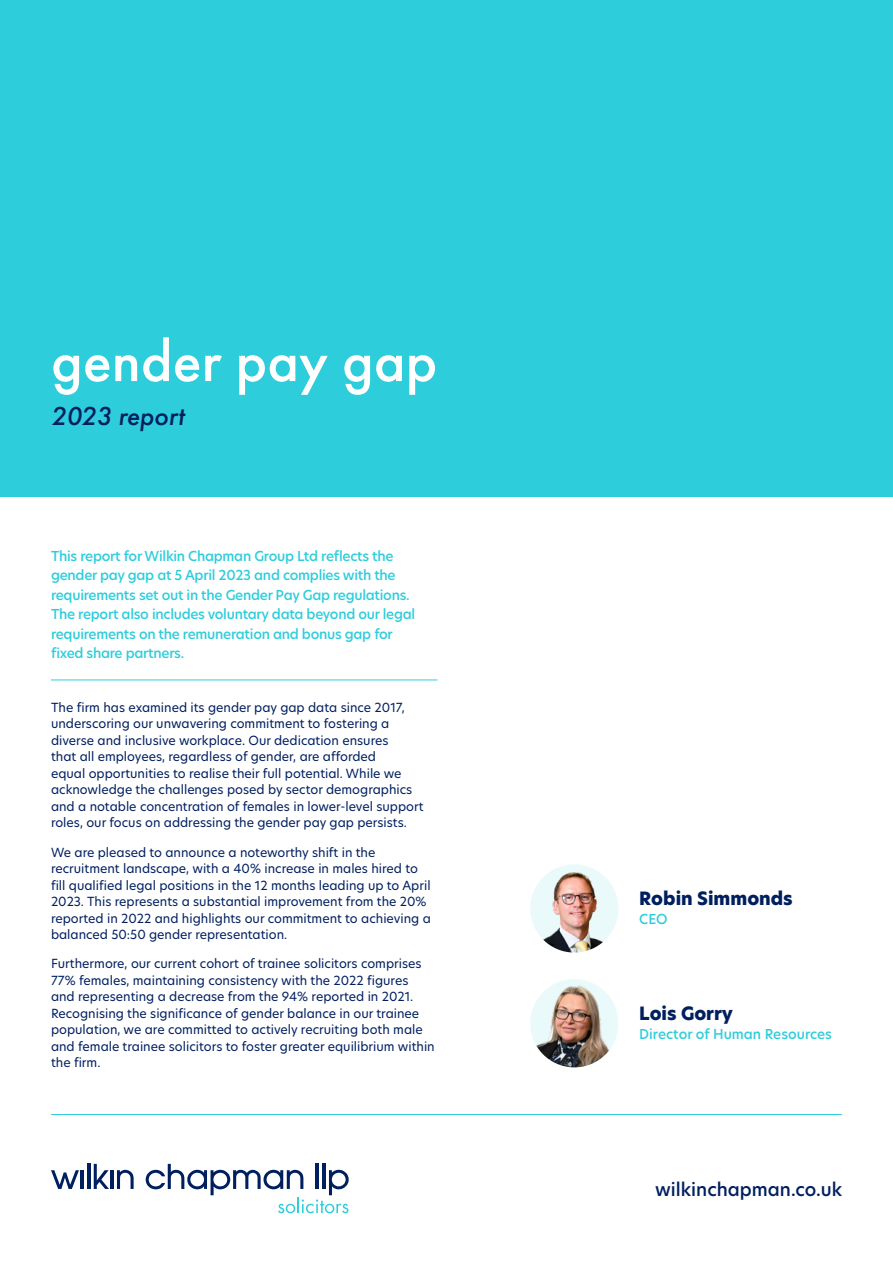
<style>
.page{position:relative;width:893px;height:1263px;background:#fff}
.page>*{position:absolute;margin:0;border:0;box-sizing:border-box;transform-origin:0 0}
.t1{font:500 60px "Futura PT";color:#fff}
.t2{font:italic 500 27px "Futura PT";color:#001f5f}
.t3{font:800 18px "New Hero";color:#001f5f}
.t4{font:500 18px "New Hero";color:#001f5f}
.t5{font:500 13.5px/19.5px "New Hero";letter-spacing:-.02em;color:#2ecddc}
.t6{font:500 13.5px "New Hero";color:#2ecddc}
.t7{font:12.3px/16.5px "New Hero";color:#001f5f}
</style>
<div class="page">
<hr style="left:51px;top:679px;width:386px;height:1px;background:#2ecddc">
<svg style="left:51px;top:1170px;width:28px;height:19px"></svg>
<hr style="left:80px;top:1170px;width:4px;height:19px;background:#001f5f">
<hr style="left:87px;top:1164px;width:3px;height:25px;background:#001f5f">
<svg style="left:94px;top:1164px;width:15px;height:25px"></svg>
<hr style="left:110px;top:1170px;width:3px;height:19px;background:#001f5f">
<svg style="left:117px;top:1170px;width:17px;height:19px"></svg>
<svg style="left:146px;top:1164px;width:203px;height:49px"></svg>
<hr style="left:51px;top:1114px;width:791px;height:1px;background:#2ecddc">
<div style="left:0;top:0;width:893px;height:496px;background:#2ecddc"></div>
<img style="left:530px;top:864px;width:88px;height:88px;border-radius:44px">
<img style="left:530px;top:979px;width:88px;height:88px;border-radius:44px">
<h1 class="t1" style="left:51px;top:325px;width:388px">gender pay gap</h1>
<h2 class="t2" style="left:51px;top:399px;width:135px">2023 report</h2>
<p class="t5" style="left:51px;top:546px;width:366px">This report for Wilkin Chapman Group Ltd reflects the gender pay gap at 5 April 2023 and complies with the requirements set out in the Gender Pay Gap regulations.<br>The report also includes voluntary data beyond our legal requirements on the remuneration and bonus gap for fixed share partners.</p>
<p class="t7" style="left:51px;top:699px;width:374px">The firm has examined its gender pay gap data since 2017, underscoring our unwavering commitment to fostering a diverse and inclusive workplace. Our dedication ensures<br>that all employees, regardless of gender, are afforded<br>equal opportunities to realise their full potential. While we acknowledge the challenges posed by sector demographics and a notable concentration of females in lower-level support roles, our focus on addressing the gender pay gap persists.</p>
<p class="t7" style="left:51px;top:843px;width:381px">We are pleased to announce a noteworthy shift in the recruitment landscape, with a 40% increase in males hired to fill qualified legal positions in the 12 months leading up to April 2023. This represents a substantial improvement from the 20% reported in 2022 and highlights our commitment to achieving a balanced 50:50 gender representation.</p>
<p class="t7" style="left:51px;top:955px;width:385px">Furthermore, our current cohort of trainee solicitors comprises 77% females, maintaining consistency with the 2022 figures and representing a decrease from the 94% reported in 2021.<br>Recognising the significance of gender balance in our trainee population, we are committed to actively recruiting both male and female trainee solicitors to foster greater equilibrium within the firm.</p>
<h3 class="t3" style="left:639px;top:886px;width:155px">Robin Simmonds</h3>
<p class="t5" style="left:639px;top:909px;width:30px">CEO</p>
<h3 class="t3" style="left:639px;top:1001px;width:95px">Lois Gorry</h3>
<p class="t6" style="left:639px;top:1025px;width:194px">Director of Human Resources</p>
<h3 class="t4" style="left:655px;top:1177px;width:188px">wilkinchapman.co.uk</h3>
</div>
